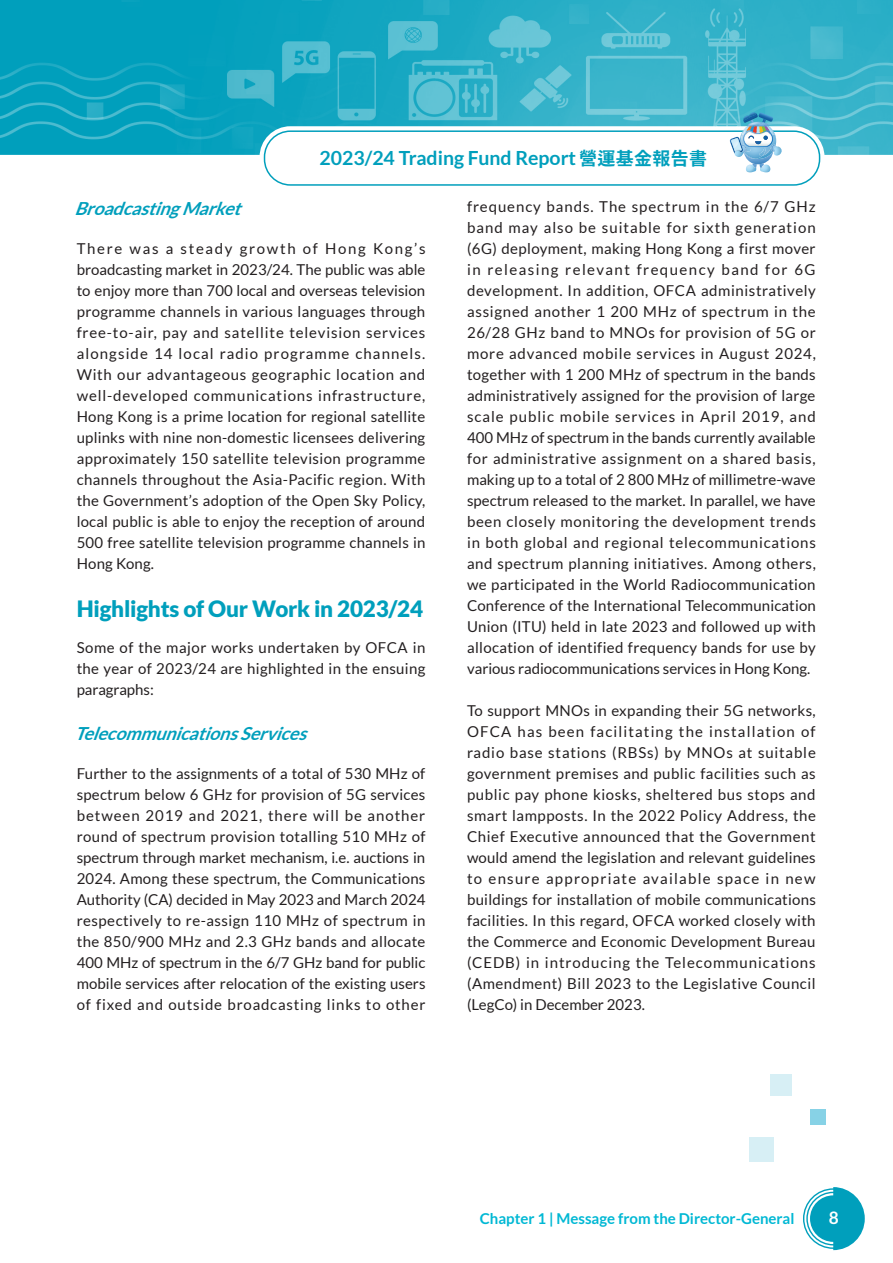
<style>
.page{position:relative;width:893px;height:1263px;background:#fff}
.page>*{position:absolute;margin:0;border:0;box-sizing:border-box;transform-origin:0 0}
.eMed{font:900 22.5px "Lato";letter-spacing:-.01em;color:#009fbc}
.t1{font:700 19.5px "Lato";color:#009fbc}
.eMed-2{font:italic 700 18px "Lato";color:#009fbc}
.t2{font:700 17.25px "Lato";color:#fff}
.eMed-3{font:15px/21px "Lato";letter-spacing:.015em;color:#231f20;text-align:justify}
.t3{font:700 15px "Lato";color:#00b8d4}
.s1{font-family:"Taipei Sans TC Beta";font-size:18px}
</style>
<div class="page">
<img style="left:0;top:0;width:893px;height:155px">
<svg style="left:803px;top:1187px;width:62px;height:63px"></svg>
<div style="left:260px;top:126px;width:564px;height:64px;background:#fff;border-radius:31px"></div>
<div style="left:264px;top:130px;width:556px;height:56px;border:2px solid #009fbc;border-radius:26px"></div>
<img style="left:743px;top:112px;width:30px;height:1px">
<svg style="left:731px;top:113px;width:52px;height:59px"></svg>
<div style="left:770px;top:1074px;width:22px;height:21px;background:#d7eff5"></div>
<div style="left:749px;top:1137px;width:24px;height:25px;background:#d7eff5"></div>
<div style="left:810px;top:1109px;width:16px;height:16px;background:#87d2e6"></div>
<h2 class="t1" style="left:320px;top:146px;width:389px">2023/24 Trading Fund Report <span class="s1">營運基金報告書</span></h2>
<p class="eMed-2" style="left:74px;top:198px;width:175px">BroadcastingMarket</p>
<p class="eMed-3" style="left:77px;top:238px;width:350px">There was a steady growth of Hong Kong’s broadcasting market in 2023/24. The public was able to enjoy more than 700 local and overseas television programme channels in various languages through free-to-air, pay and satellite television services alongside 14 local radio programme channels.<br>With our advantageous geographic location and well-developed communications infrastructure, Hong Kong is a prime location for regional satellite uplinks with nine non-domestic licensees delivering approximately 150 satellite television programme channels throughout the Asia-Pacific region. With the Government’s adoption of the Open Sky Policy, local public is able to enjoy the reception of around 500 free satellite television programme channels in Hong Kong.</p>
<p class="eMed" style="left:77px;top:596px;width:348px">Highlights of Our Work in 2023/24</p>
<p class="eMed-3" style="left:77px;top:637px;width:350px">Some of the major works undertaken by OFCA in the year of 2023/24 are highlighted in the ensuing paragraphs:</p>
<p class="eMed-2" style="left:74px;top:723px;width:240px">TelecommunicationsServices</p>
<p class="eMed-3" style="left:77px;top:763px;width:350px">Further to the assignments of a total of 530 MHz of spectrum below 6 GHz for provision of 5G services between 2019 and 2021, there will be another round of spectrum provision totalling 510 MHz of spectrum through market mechanism, i.e. auctions in 2024. Among these spectrum, the Communications Authority (CA) decided in May 2023 and March 2024 respectively to re-assign 110 MHz of spectrum in the 850/900 MHz and 2.3 GHz bands and allocate 400 MHz of spectrum in the 6/7 GHz band for public mobile services after relocation of the existing users of fixed and outside broadcasting links to other</p>
<p class="eMed-3" style="left:467px;top:196px;width:350px">frequency bands. The spectrum in the 6/7 GHz band may also be suitable for sixth generation (6G) deployment, making Hong Kong a first mover in releasing relevant frequency band for 6G development. In addition, OFCA administratively assigned another 1 200 MHz of spectrum in the 26/28 GHz band to MNOs for provision of 5G or more advanced mobile services in August 2024, together with 1 200 MHz of spectrum in the bands administratively assigned for the provision of large scale public mobile services in April 2019, and 400 MHz of spectrum in the bands currently available for administrative assignment on a shared basis, making up to a total of 2 800 MHz of millimetre-wave spectrum released to the market. In parallel, we have been closely monitoring the development trends in both global and regional telecommunications and spectrum planning initiatives. Among others, we participated in the World Radiocommunication Conference of the International Telecommunication Union (ITU) held in late 2023 and followed up with allocation of identified frequency bands for use by various radiocommunications services in Hong Kong.</p>
<p class="eMed-3" style="left:467px;top:700px;width:350px">To support MNOs in expanding their 5G networks, OFCA has been facilitating the installation of radio base stations (RBSs) by MNOs at suitable government premises and public facilities such as public pay phone kiosks, sheltered bus stops and smart lampposts. In the 2022 Policy Address, the Chief Executive announced that the Government would amend the legislation and relevant guidelines to ensure appropriate available space in new buildings for installation of mobile communications facilities. In this regard, OFCA worked closely with the Commerce and Economic Development Bureau (CEDB) in introducing the Telecommunications (Amendment) Bill 2023 to the Legislative Council (LegCo) in December 2023.</p>
<p class="t3" style="left:480px;top:1210px;width:316px">Chapter 1 | Message from the Director-General</p>
<p class="t2" style="left:829px;top:1207px;width:12px">8</p>
</div>
